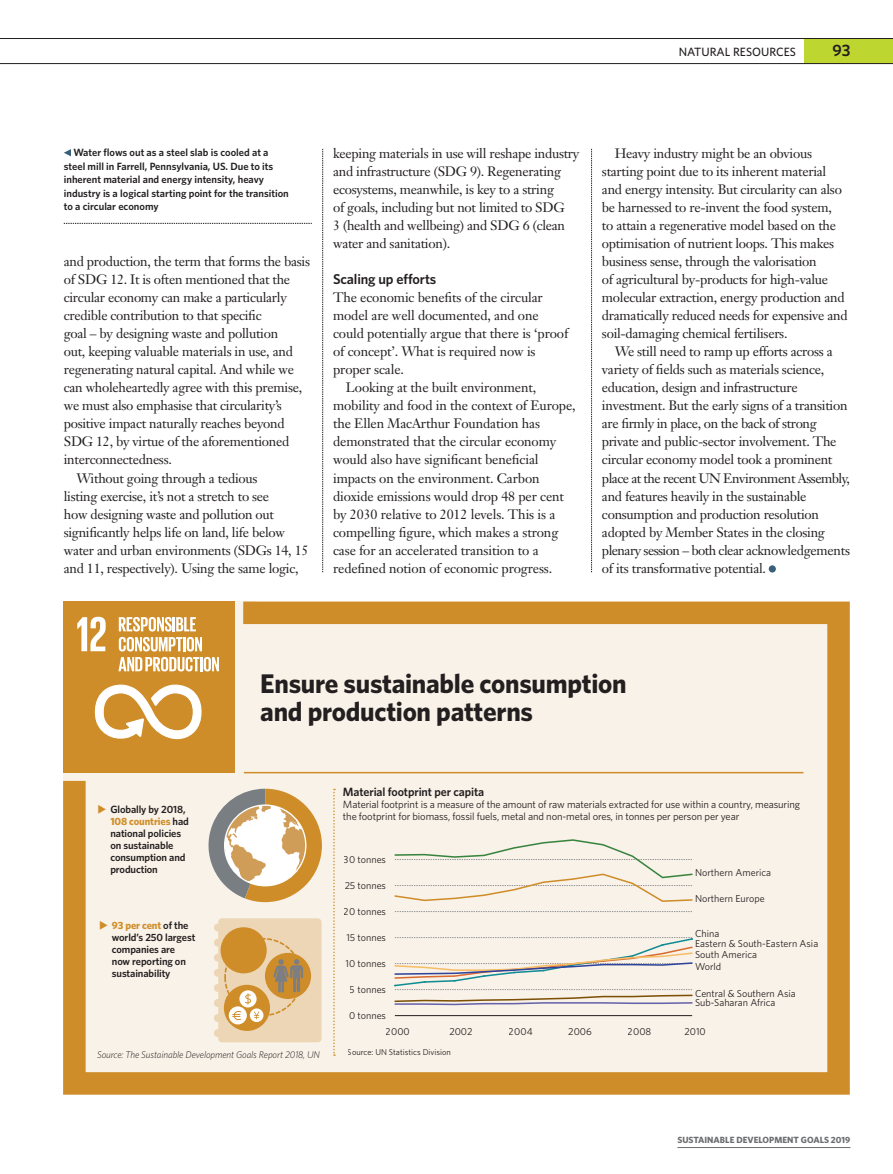
<style>
.page{position:relative;width:893px;height:1174px;background:#fff}
.page>*{position:absolute;margin:0;border:0;box-sizing:border-box;transform-origin:0 0}
.SDG_header{font:700 27px/28.5px "Whitney";letter-spacing:-.01em;color:#231f20}
.t1{font:600 16.5px "Whitney";color:#231f20}
.Crosshead{font:600 14.25px "Whitney";letter-spacing:-.01em;color:#231f20}
.Body_para{font:13.5px/18px "Janson Text";letter-spacing:-.02em;color:#231f20}
.Body_para_no_indent{font:13.5px/18px "Janson Text";letter-spacing:-.01em;color:#231f20}
.SDG_Subheader{font:600 12px "Whitney";letter-spacing:-.01em;color:#231f20}
.t2{font:500 12px "Whitney";color:#231f20}
.Caption_rule_below{font:600 10.5px/12px "Whitney";letter-spacing:-.005em;color:#231f20}
.SDG_Caption{font:10.5px/12px "Whitney";letter-spacing:-.01em;color:#231f20}
.t3{font:10.05px/10.9px "Whitney";color:#231f20}
.Source_text{font:italic 300 9.75px "Whitney";letter-spacing:-.01em;color:#231f20}
.t4{font:700 9px "Whitney";color:#6c6d70}
.t5{font:8.4px "Whitney";color:#231f20}
.s1{font-weight:700;color:#cf8d29}
</style>
<div class="page">
<div style="left:804px;top:38px;width:89px;height:26px;background:#bed630"></div>
<svg style="left:322px;top:149px;width:1px;height:423px"></svg>
<svg style="left:591px;top:149px;width:1px;height:423px"></svg>
<svg style="left:64px;top:223px;width:248px;height:1px"></svg>
<svg style="left:64px;top:149px;width:7px;height:7px"></svg>
<div style="left:769px;top:565px;width:7px;height:7px;background:#38607a;border-radius:50%"></div>
<svg style="left:63px;top:601px;width:787px;height:494px;background:#f2e1c8"></svg>
<div style="left:63px;top:601px;width:172px;height:172px;background:#cf8d29"></div>
<svg style="left:94px;top:684px;width:108px;height:56px"></svg>
<svg style="left:77px;top:617px;width:29px;height:34px"></svg>
<svg style="left:119px;top:617px;width:77px;height:14px"></svg>
<svg style="left:119px;top:637px;width:83px;height:14px"></svg>
<svg style="left:118px;top:657px;width:101px;height:14px"></svg>
<hr style="left:244px;top:772px;width:559px;height:1px;background:#cf8d29">
<svg style="left:208px;top:788px;width:114px;height:114px"></svg>
<div style="left:224px;top:804px;width:82px;height:82px;border:1px solid #fff;border-radius:50%"></div>
<svg style="left:214px;top:918px;width:108px;height:124px;background:#e0bf8e"></svg>
<hr style="left:395px;top:1015px;width:297px;height:1px;background:#231f20">
<svg style="left:395px;top:911px;width:297px;height:1px"></svg>
<svg style="left:393px;top:838px;width:301px;height:64px;background:#f1ebdd"></svg>
<svg style="left:393px;top:937px;width:301px;height:69px;background:#e7e0d7"></svg>
<svg style="left:333px;top:788px;width:2px;height:267px"></svg>
<hr style="left:0;top:38px;width:893px;height:1px;background:#231f20">
<hr style="left:677px;top:1147px;width:173px;height:1px;background:#6c6d70">
<hr style="left:0;top:63px;width:893px;height:1px;background:#231f20">
<svg style="left:99px;top:805px;width:7px;height:9px"></svg>
<svg style="left:100px;top:921px;width:8px;height:9px"></svg>
<p class="t2" style="left:679px;top:43px;width:119px">NATURAL RESOURCES</p>
<p class="t1" style="left:833px;top:40px;width:19px">93</p>
<p class="Body_para" style="left:333px;top:145px;width:248px">keeping materials in use will reshape industry and infrastructure (SDG 9). Regenerating ecosystems, meanwhile, is key to a string<br>of goals, including but not limited to SDG<br>3 (health and wellbeing) and SDG 6 (clean water and sanitation).</p>
<p class="Crosshead" style="left:333px;top:270px;width:105px">Scaling up efforts</p>
<p class="Body_para_no_indent" style="left:333px;top:289px;width:237px">The economic benefits of the circular model are well documented, and one could potentially argue that there is ‘proof of concept’. What is required now is proper scale.</p>
<p class="Body_para" style="left:333px;top:379px;width:244px;text-indent:13px">Looking at the built environment, mobility and food in the context of Europe, the Ellen MacArthur Foundation has demonstrated that the circular economy would also have significant beneficial impacts on the environment. Carbon dioxide emissions would drop 48 per cent by 2030 relative to 2012 levels. This is a compelling figure, which makes a strong case for an accelerated transition to a redefined notion of economic progress.</p>
<p class="Caption_rule_below" style="left:64px;top:146px;width:227px;line-height:13.5px;text-indent:10px">Water flows out as a steel slab is cooled at a steel mill in Farrell, Pennsylvania, US. Due to its inherent material and energy intensity, heavy industry is a logical starting point for the transition to a circular economy</p>
<p class="Body_para" style="left:602px;top:145px;width:247px;text-indent:13px">Heavy industry might be an obvious starting point due to its inherent material and energy intensity. But circularity can also be harnessed to re-invent the food system,<br>to attain a regenerative model based on the optimisation of nutrient loops. This makes business sense, through the valorisation<br>of agricultural by-products for high-value molecular extraction, energy production and dramatically reduced needs for expensive and soil-damaging chemical fertilisers.</p>
<p class="Body_para" style="left:602px;top:343px;width:250px;text-indent:13px">We still need to ramp up efforts across a variety of fields such as materials science, education, design and infrastructure investment. But the early signs of a transition are firmly in place, on the back of strong private and public-sector involvement. The circular economy model took a prominent place at the recent UN Environment Assembly, and features heavily in the sustainable consumption and production resolution adopted by Member States in the closing plenary session – both clear acknowledgements of its transformative potential.</p>
<p class="Body_para" style="left:64px;top:253px;width:248px">and production, the term that forms the basis of SDG 12. It is often mentioned that the circular economy can make a particularly credible contribution to that specific<br>goal – by designing waste and pollution<br>out, keeping valuable materials in use, and regenerating natural capital. And while we can wholeheartedly agree with this premise, we must also emphasise that circularity’s positive impact naturally reaches beyond SDG 12, by virtue of the aforementioned interconnectedness.</p>
<p class="Body_para" style="left:64px;top:469px;width:246px;text-indent:13px">Without going through a tedious<br>listing exercise, it’s not a stretch to see<br>how designing waste and pollution out significantly helps life on land, life below water and urban environments (SDGs 14, 15 and 11, respectively). Using the same logic,</p>
<p class="Caption_rule_below" style="left:110px;top:803px;width:80px">Globally by 2018,<br><span class="s1">108 countries</span> had national policies on sustainable consumption and production</p>
<p class="Caption_rule_below" style="left:112px;top:919px;width:85px"><span class="s1">93 per cent</span> of the world’s 250 largest companies are now reporting on sustainability</p>
<p class="SDG_header" style="left:260px;top:668px;width:368px">Ensure sustainable consumption and production patterns</p>
<p class="SDG_Subheader" style="left:343px;top:784px;width:143px">Material footprint per capita</p>
<p class="SDG_Caption" style="left:343px;top:798px;width:459px">Material footprint is a measure of the amount of raw materials extracted for use within a country, measuring the footprint for biomass, fossil fuels, metal and non-metal ores, in tonnes per person per year</p>
<p class="t3" style="left:344px;top:853px;width:44px">30 tonnes</p>
<p class="t3" style="left:344px;top:879px;width:43px">25 tonnes</p>
<p class="t3" style="left:344px;top:905px;width:44px">20 tonnes</p>
<p class="t3" style="left:346px;top:931px;width:41px">15 tonnes</p>
<p class="t3" style="left:345px;top:957px;width:42px">10 tonnes</p>
<p class="t3" style="left:350px;top:983px;width:38px">5 tonnes</p>
<p class="t3" style="left:349px;top:1009px;width:38px">0 tonnes</p>
<p class="t3" style="left:695px;top:866px;width:78px">Northern America</p>
<p class="t3" style="left:695px;top:892px;width:71px">Northern Europe</p>
<p class="t3" style="left:695px;top:927px;width:125px">China<br>Eastern &amp; South-Eastern Asia<br>South America<br>World</p>
<p class="t3" style="left:695px;top:988px;width:102px;line-height:9.1px">Central &amp; Southern Asia<br>Sub-Saharan Africa</p>
<p class="t3" style="left:386px;top:1026px;width:26px">2000</p>
<p class="t3" style="left:449px;top:1026px;width:25px">2002</p>
<p class="t3" style="left:509px;top:1026px;width:25px">2004</p>
<p class="t3" style="left:568px;top:1026px;width:25px">2006</p>
<p class="t3" style="left:628px;top:1026px;width:25px">2008</p>
<p class="t3" style="left:684px;top:1026px;width:23px">2010</p>
<p class="Source_text" style="left:97px;top:1048px;width:224px">Source: The Sustainable Development Goals Report 2018, UN</p>
<p class="t5" style="left:348px;top:1046px;width:105px">Source: UN Statistics Division</p>
<p class="t4" style="left:677px;top:1133px;width:175px">SUSTAINABLE DEVELOPMENT GOALS 2019</p>
</div>
